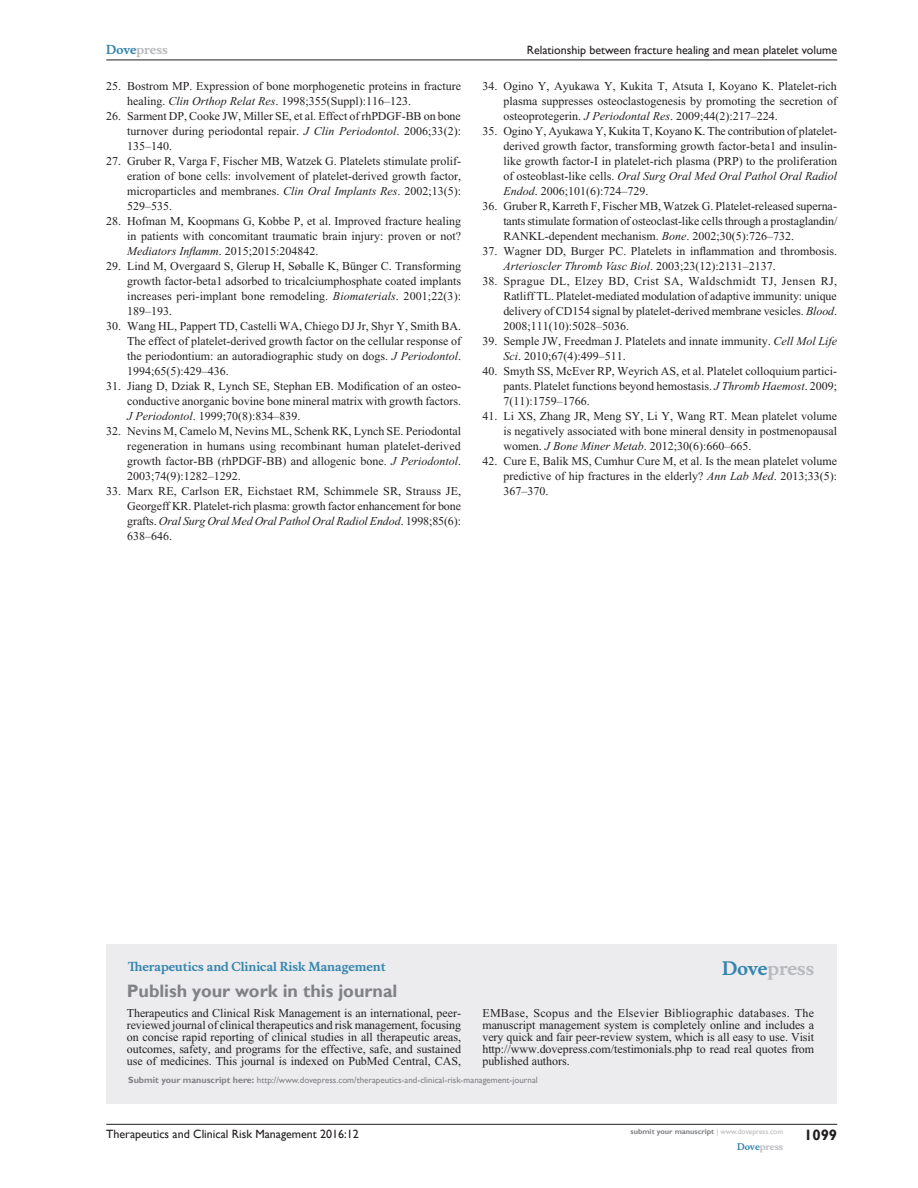
<style>
.page{position:relative;width:918px;height:1188px;background:#fff}
.page>*{position:absolute;margin:0;border:0;box-sizing:border-box;transform-origin:0 0}
.PromBx-H1{font:700 18px "Gill Sans";color:#808285}
.PromBx-Brand{font:700 18px "Musee";color:#b8b9bc}
.t1{font:700 15px "Gill Sans";color:#231f20}
.RefNL2{font:12px/15px "Times New Roman";color:#231f20;text-align:justify}
.PromBx-Tx{font:12px/12px "Times New Roman";letter-spacing:-.005em;color:#231f20;text-align:justify}
.t2{font:12px "Gill Sans";color:#231f20}
.PromBx-JrnlName{font:700 12px "Musee";color:#3485ae}
.t3{font:700 12px "Musee";color:#b8b9bc}
.PromBx-SubmitMssWebA{font:9px "Gill Sans";color:#808285}
.t4{font:700 9px "Musee";color:#b8b9bc}
.t5{font:700 7.5px "Gill Sans";color:#808285}
.s1{color:#3485ae}
.s2{font-style:italic}
.s3{font-weight:700}
.s4{font-weight:400;color:#b8b9bc}
</style>
<div class="page">
<div style="left:106px;top:944px;width:731px;height:159px;background:#ececee"></div>
<hr style="left:106px;top:1124px;width:731px;height:1px;background:#231f20">
<hr style="left:106px;top:60px;width:731px;height:1px;background:#231f20">
<p class="t3" style="left:106px;top:43px;width:63px"><span class="s1">Dove</span>press</p>
<p class="RefNL2" style="left:127px;top:79px;width:335px;text-indent:-21px">25. Bostrom MP. Expression of bone morphogenetic proteins in fracture healing. <span class="s2">Clin Orthop Relat Res</span>. 1998;355(Suppl):116–123.</p>
<p class="RefNL2" style="left:127px;top:109px;width:335px;text-indent:-21px">26. Sarment DP, Cooke JW, Miller SE, et al. Effect of rhPDGF-BB on bone turnover during periodontal repair. <span class="s2">J Clin Periodontol</span>. 2006;33(2):<br>135–140.</p>
<p class="RefNL2" style="left:127px;top:154px;width:335px;text-indent:-21px">27. Gruber R, Varga F, Fischer MB, Watzek G. Platelets stimulate prolif&shy;eration of bone cells: involvement of platelet-derived growth factor, microparticles and membranes. <span class="s2">Clin Oral Implants Res</span>. 2002;13(5):<br>529–535.</p>
<p class="RefNL2" style="left:127px;top:214px;width:335px;text-indent:-21px">28. Hofman M, Koopmans G, Kobbe P, et al. Improved fracture healing in patients with concomitant traumatic brain injury: proven or not?<br><span class="s2">Mediators Inflamm</span>. 2015;2015:204842.</p>
<p class="RefNL2" style="left:127px;top:259px;width:335px;text-indent:-21px">29. Lind M, Overgaard S, Glerup H, Søballe K, Bünger C. Transforming growth factor-beta1 adsorbed to tricalciumphosphate coated implants increases peri-implant bone remodeling. <span class="s2">Biomaterials</span>. 2001;22(3):<br>189–193.</p>
<p class="RefNL2" style="left:127px;top:319px;width:335px;text-indent:-21px">30. Wang HL, Pappert TD, Castelli WA, Chiego DJ Jr, Shyr Y, Smith BA.<br>The effect of platelet-derived growth factor on the cellular response of the periodontium: an autoradiographic study on dogs. <span class="s2">J Periodontol</span>.<br>1994;65(5):429–436.</p>
<p class="RefNL2" style="left:127px;top:379px;width:335px;text-indent:-21px">31. Jiang D, Dziak R, Lynch SE, Stephan EB. Modification of an osteo&shy;conductive anorganic bovine bone mineral matrix with growth factors.<br><span class="s2">J Periodontol</span>. 1999;70(8):834–839.</p>
<p class="RefNL2" style="left:127px;top:424px;width:335px;text-indent:-21px">32. Nevins M, Camelo M, Nevins ML, Schenk RK, Lynch SE. Periodontal regeneration in humans using recombinant human platelet-derived growth factor-BB (rhPDGF-BB) and allogenic bone. <span class="s2">J Periodontol</span>.<br>2003;74(9):1282–1292.</p>
<p class="RefNL2" style="left:127px;top:484px;width:335px;text-indent:-21px">33. Marx RE, Carlson ER, Eichstaet RM, Schimmele SR, Strauss JE, Georgeff KR. Platelet-rich plasma: growth factor enhancement for bone grafts. <span class="s2">Oral Surg Oral Med Oral Pathol Oral Radiol Endod</span>. 1998;85(6):<br>638–646.</p>
<p class="t2" style="left:527px;top:43px;width:312px">Relationship between fracture healing and mean platelet volume</p>
<p class="RefNL2" style="left:503px;top:79px;width:335px;text-indent:-21px">34. Ogino Y, Ayukawa Y, Kukita T, Atsuta I, Koyano K. Platelet-rich plasma suppresses osteoclastogenesis by promoting the secretion of osteoprotegerin. <span class="s2">J Periodontal Res</span>. 2009;44(2):217–224.</p>
<p class="RefNL2" style="left:503px;top:124px;width:335px;text-indent:-21px">35. Ogino Y, Ayukawa Y, Kukita T, Koyano K. The contribution of platelet&shy;derived growth factor, transforming growth factor-beta1 and insulin&shy;like growth factor-I in platelet-rich plasma (PRP) to the proliferation of osteoblast-like cells. <span class="s2">Oral Surg Oral Med Oral Pathol Oral Radiol Endod</span>. 2006;101(6):724–729.</p>
<p class="RefNL2" style="left:503px;top:199px;width:335px;text-indent:-21px">36. Gruber R, Karreth F, Fischer MB, Watzek G. Platelet-released superna&shy;tants stimulate formation of osteoclast-like cells through a prostaglandin/ RANKL-dependent mechanism. <span class="s2">Bone</span>. 2002;30(5):726–732.</p>
<p class="RefNL2" style="left:503px;top:244px;width:335px;text-indent:-21px">37. Wagner DD, Burger PC. Platelets in inflammation and thrombosis.<br><span class="s2">Arterioscler Thromb Vasc Biol</span>. 2003;23(12):2131–2137.</p>
<p class="RefNL2" style="left:503px;top:274px;width:335px;text-indent:-21px">38. Sprague DL, Elzey BD, Crist SA, Waldschmidt TJ, Jensen RJ, Ratliff TL. Platelet-mediated modulation of adaptive immunity: unique delivery of CD154 signal by platelet-derived membrane vesicles. <span class="s2">Blood</span>.<br>2008;111(10):5028–5036.</p>
<p class="RefNL2" style="left:503px;top:334px;width:335px;text-indent:-21px">39. Semple JW, Freedman J. Platelets and innate immunity. <span class="s2">Cell Mol Life<br>Sci</span>. 2010;67(4):499–511.</p>
<p class="RefNL2" style="left:503px;top:364px;width:335px;text-indent:-21px">40. Smyth SS, McEver RP, Weyrich AS, et al. Platelet colloquium partici&shy;pants. Platelet functions beyond hemostasis. <span class="s2">J Thromb Haemost</span>. 2009; 7(11):1759–1766.</p>
<p class="RefNL2" style="left:503px;top:409px;width:335px;text-indent:-21px">41. Li XS, Zhang JR, Meng SY, Li Y, Wang RT. Mean platelet volume is negatively associated with bone mineral density in postmenopausal women. <span class="s2">J Bone Miner Metab</span>. 2012;30(6):660–665.</p>
<p class="RefNL2" style="left:503px;top:454px;width:335px;text-indent:-21px">42. Cure E, Balik MS, Cumhur Cure M, et al. Is the mean platelet volume predictive of hip fractures in the elderly? <span class="s2">Ann Lab Med</span>. 2013;33(5):<br>367–370.</p>
<p class="PromBx-JrnlName" style="left:128px;top:959px;width:259px">Therapeutics and Clinical Risk Management</p>
<p class="PromBx-H1" style="left:127px;top:980px;width:272px">Publish your work in this journal</p>
<p class="PromBx-Brand" style="left:722px;top:958px;width:94px"><span class="s1">Dove</span>press</p>
<p class="PromBx-Tx" style="left:127px;top:1007px;width:336px">Therapeutics and Clinical Risk Management is an international, peer&shy;reviewed journal of clinical therapeutics and risk management, focusing on concise rapid reporting of clinical studies in all therapeutic areas, outcomes, safety, and programs for the effective, safe, and sustained use of medicines. This journal is indexed on PubMed Central, CAS,</p>
<p class="PromBx-Tx" style="left:482px;top:1007px;width:333px">EMBase, Scopus and the Elsevier Bibliographic databases. The manuscript management system is completely online and includes a very quick and fair peer-review system, which is all easy to use. Visit http://www.dovepress.com/testimonials.php to read real quotes from published authors.</p>
<p class="PromBx-SubmitMssWebA" style="left:128px;top:1075px;width:411px"><span class="s3">Submit your manuscript here:</span> http://www.dovepress.com/therapeutics-and-clinical-risk-management-journal</p>
<p class="t2" style="left:106px;top:1127px;width:254px">Therapeutics and Clinical Risk Management 2016:12</p>
<p class="t5" style="left:631px;top:1127px;width:154px">submit your manuscript <span class="s4">| www.dovepress.com</span></p>
<p class="t4" style="left:737px;top:1141px;width:48px"><span class="s1">Dove</span>press</p>
<p class="t1" style="left:804px;top:1126px;width:35px">1099</p>
</div>
